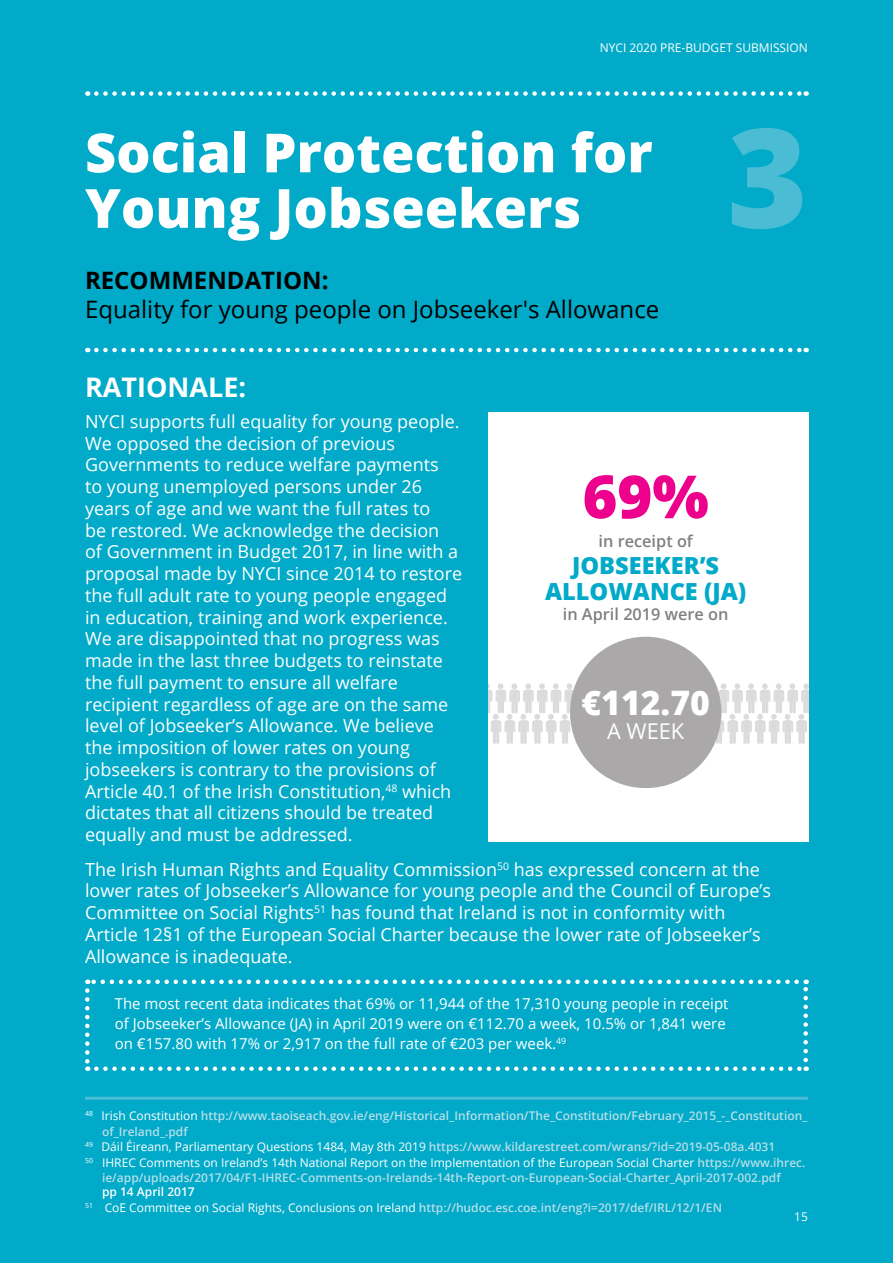
<style>
.page{position:relative;width:893px;height:1263px;background:#00aac8}
.page>*{position:absolute;margin:0;border:0;box-sizing:border-box;transform-origin:0 0}
.WHITE_HEADING_SECTIO{font:800 138px "Open Sans";color:#4abdd5}
.Images{font:800 59.55px "Open Sans";color:#ec008c}
.WHITE_HEADINGS{font:800 54px/55.5px "Open Sans";color:#fff}
.Images-2{font:800 33.75px "Open Sans";color:#fff}
.WHITE_SUB_HEADING{font:700 27px "Open Sans";color:#fff}
.RECOMMENDATIONS_HEAD{font:24px "Open Sans";color:#000}
.RECOMMENDATIONS_HEAD-2{font:700 24px "Open Sans";color:#000}
.Images-3{font:800 23.55px/25.3px "Open Sans";color:#00aac8;text-align:center}
.Images-4{font:21.75px "Open Sans";color:#fff}
.Rationale_Intro_Text{font:18px/21.8px "Open Sans";color:#fff}
.Images-5{font:600 16.35px "Open Sans";color:#7f8080}
.WHITE_BODY_COPY{font:15px/20.2px "Open Sans";color:#fff}
.FOOTNOTES_WHITE{font:600 12px/14.4px "Open Sans";color:#b6deea}
.t1{font:12px "Open Sans";color:#fff}
.s1{font-weight:400;color:#fff}
.s2{color:#fff}
</style>
<div class="page">
<svg style="left:96px;top:91px;width:711px;height:5px"></svg>
<div style="left:488px;top:412px;width:320px;height:430px;background:#fff"></div>
<svg style="left:488px;top:683px;width:320px;height:61px"></svg>
<div style="left:570px;top:637px;width:151px;height:151px;background:#aaa8a9;border-radius:50%"></div>
<hr style="left:85px;top:1097px;width:723px;height:3px;background:#4abdd5">
<svg style="left:96px;top:348px;width:711px;height:4px"></svg>
<svg style="left:85px;top:990px;width:5px;height:81px"></svg>
<svg style="left:96px;top:1066px;width:711px;height:5px"></svg>
<svg style="left:803px;top:979px;width:5px;height:81px"></svg>
<svg style="left:87px;top:979px;width:710px;height:5px"></svg>
<p class="t1" style="left:600px;top:39px;width:210px">NYCI 2020 PRE-BUDGET SUBMISSION</p>
<h1 class="WHITE_HEADINGS" style="left:85px;top:122px;width:569px">Social Protection for<br>Young Jobseekers</h1>
<h1 class="RECOMMENDATIONS_HEAD-2" style="left:85px;top:263px;width:245px">RECOMMENDATION:</h1>
<h1 class="RECOMMENDATIONS_HEAD" style="left:85px;top:292px;width:576px">Equality for young people on Jobseeker's Allowance</h1>
<h1 class="WHITE_HEADING_SECTIO" style="left:727px;top:73px;width:82px">3</h1>
<h2 class="WHITE_SUB_HEADING" style="left:85px;top:369px;width:163px">RATIONALE:</h2>
<p class="Rationale_Intro_Text" style="left:85px;top:410px;width:379px">NYCI supports full equality for young people.<br>We opposed the decision of previous Governments to reduce welfare payments<br>to young unemployed persons under 26 years of age and we want the full rates to<br>be restored. We acknowledge the decision<br>of Government in Budget 2017, in line with a proposal made by NYCI since 2014 to restore the full adult rate to young people engaged in education, training and work experience.<br>We are disappointed that no progress was made in the last three budgets to reinstate the full payment to ensure all welfare recipient regardless of age are on the same level of Jobseeker’s Allowance. We believe the imposition of lower rates on young jobseekers is contrary to the provisions of Article 40.1 of the Irish Constitution,<sup>48</sup> which dictates that all citizens should be treated equally and must be addressed.</p>
<p class="Rationale_Intro_Text" style="left:85px;top:858px;width:688px">The Irish Human Rights and Equality Commission<sup>50</sup> has expressed concern at the lower rates of Jobseeker’s Allowance for young people and the Council of Europe’s Committee on Social Rights<sup>51</sup> has found that Ireland is not in conformity with Article 12§1 of the European Social Charter because the lower rate of Jobseeker’s Allowance is inadequate.</p>
<p class="WHITE_BODY_COPY" style="left:115px;top:993px;width:615px">The most recent data indicates that 69% or 11,944 of the 17,310 young people in receipt of Jobseeker’s Allowance (JA) in April 2019 were on €112.70 a week, 10.5% or 1,841 were on €157.80 with 17% or 2,917 on the full rate of €203 per week.<sup>49</sup></p>
<p class="Images" style="left:583px;top:451px;width:128px">69%</p>
<p class="Images-5" style="left:598px;top:530px;width:96px">in receipt of</p>
<p class="Images-3" style="left:545px;top:552px;width:203px">JOBSEEKER’S<br>ALLOWANCE (JA)</p>
<p class="Images-5" style="left:563px;top:602px;width:167px">in April 2019 were on</p>
<p class="Images-2" style="left:581px;top:677px;width:130px">€112.70</p>
<p class="Images-4" style="left:607px;top:716px;width:79px">A WEEK</p>
<p class="FOOTNOTES_WHITE" style="left:102px;top:1107px;width:707px;line-height:15.8px;text-indent:-17px"><sup>48</sup> <span class="s1">Irish Constitution</span> http://www.taoiseach.gov.ie/eng/Historical_Information/The_Constitution/February_2015_-_Constitution_ of_Ireland_.pdf</p>
<p class="FOOTNOTES_WHITE" style="left:85px;top:1139px;width:692px"><sup>49</sup> <span class="s1">Dáil Éireann, Parliamentary Questions 1484, May 8th 2019</span> https://www.kildarestreet.com/wrans/?id=2019-05-08a.4031</p>
<p class="FOOTNOTES_WHITE" style="left:102px;top:1155px;width:705px;text-indent:-17px"><sup>50</sup> <span class="s1">IHREC Comments on Ireland’s 14th National Report on the Implementation of the European Social Charter</span> https://www.ihrec. ie/app/uploads/2017/04/F1-IHREC-Comments-on-Irelands-14th-Report-on-European-Social-Charter_April-2017-002.pdf<br><span class="s2">pp 14 April 2017</span></p>
<p class="FOOTNOTES_WHITE" style="left:85px;top:1200px;width:638px"><sup>51</sup> <span class="s1">CoE Committee on Social Rights, Conclusions on Ireland</span> http://hudoc.esc.coe.int/eng?i=2017/def/IRL/12/1/EN</p>
<p class="t1" style="left:794px;top:1208px;width:15px">15</p>
</div>
